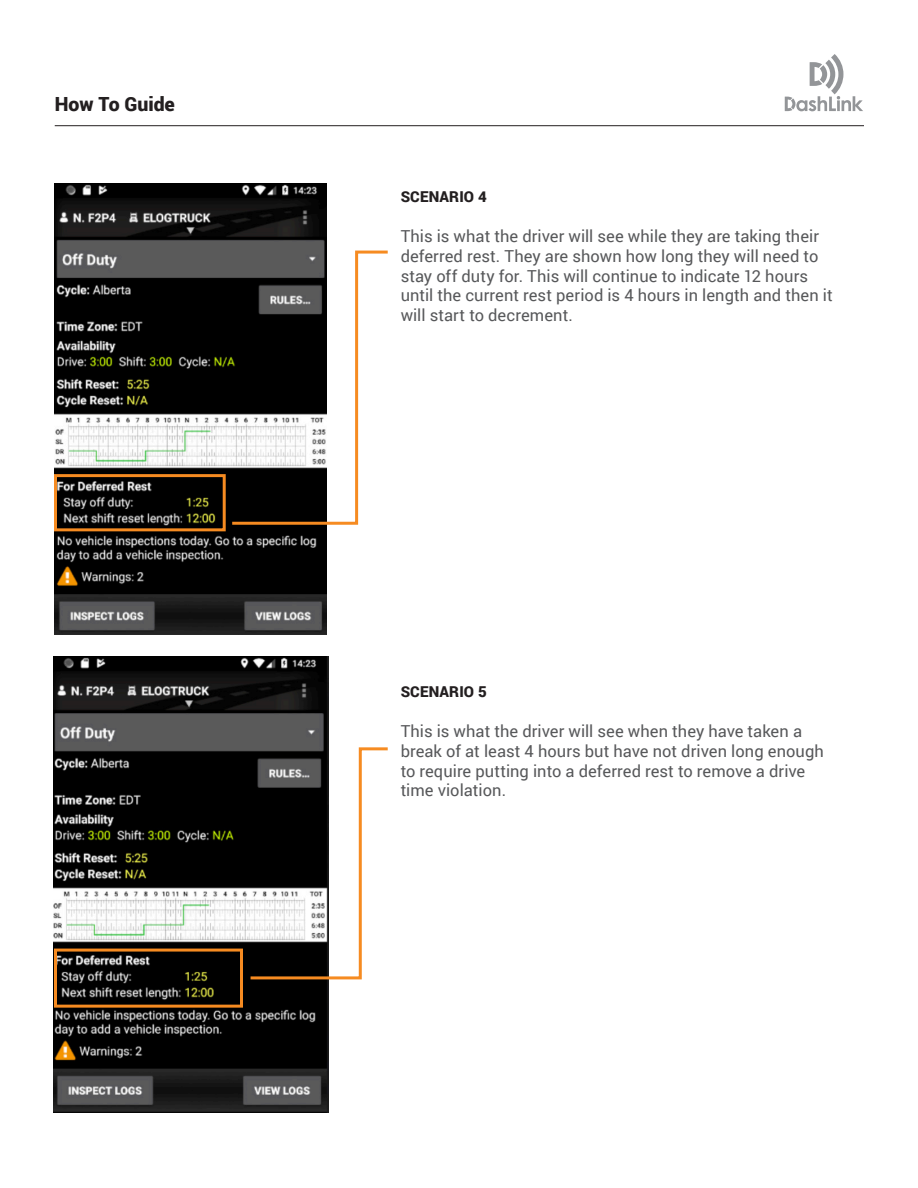
<style>
.page{position:relative;width:918px;height:1188px;background:#fff}
.page>*{position:absolute;margin:0;border:0;box-sizing:border-box;transform-origin:0 0}
.t1{font:900 19.5px "Roboto";color:#231f20}
.t2{font:16.5px/19.8px "Roboto";letter-spacing:.005em;color:#57585a}
.t3{font:900 15px "Roboto";letter-spacing:.01em;color:#231f20}
</style>
<div class="page">
<img style="left:54px;top:657px;width:275px;height:455px">
<img style="left:54px;top:183px;width:273px;height:452px">
<hr style="left:55px;top:125px;width:809px;height:1px;background:#231f20">
<svg style="left:785px;top:54px;width:78px;height:57px"></svg>
<div style="left:54px;top:474px;width:172px;height:57px;border:3px solid #f68b21"></div>
<svg style="left:229px;top:249px;width:159px;height:277px"></svg>
<div style="left:54px;top:949px;width:189px;height:59px;border:3px solid #f68b21"></div>
<svg style="left:248px;top:746px;width:140px;height:235px"></svg>
<p class="t1" style="left:55px;top:90px;width:122px">How To Guide</p>
<p class="t3" style="left:401px;top:187px;width:88px">SCENARIO 4</p>
<p class="t2" style="left:401px;top:226px;width:434px">This is what the driver will see while they are taking their deferred rest. They are shown how long they will need to stay off duty for. This will continue to indicate 12 hours until the current rest period is 4 hours in length and then it will start to decrement.</p>
<p class="t3" style="left:401px;top:682px;width:88px">SCENARIO 5</p>
<p class="t2" style="left:401px;top:721px;width:425px">This is what the driver will see when they have taken a break of at least 4 hours but have not driven long enough to require putting into a deferred rest to remove a drive time violation.</p>
</div>
